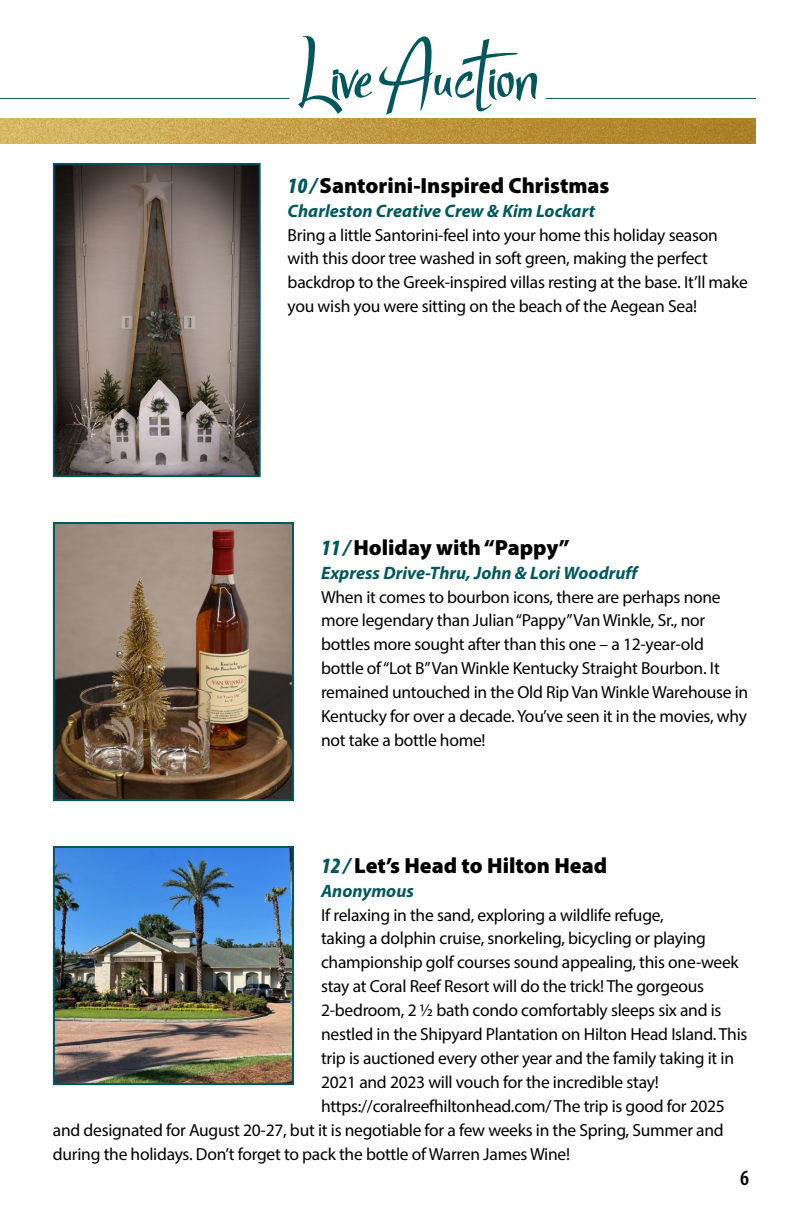
<style>
.page{position:relative;width:792px;height:1224px;background:#fff}
.page>*{position:absolute;margin:0;border:0;box-sizing:border-box;transform-origin:0 0}
.t1{font:900 22px "Myriad Pro";color:#000}
.t2{font:600 condensed 22px "Myriad Pro";color:#000}
.t3{font:italic 700 18px "Myriad Pro";color:#00585c}
.t4{font:17.6px/24px "Myriad Pro";letter-spacing:-.015em;color:#000}
.s1{font-style:italic;font-stretch:condensed;color:#00585c}
</style>
<div class="page">
<svg style="left:298px;top:36px;width:74px;height:78px"></svg>
<svg style="left:379px;top:36px;width:158px;height:79px"></svg>
<hr style="left:0;top:98px;width:289px;height:1px;background:#00585c">
<hr style="left:546px;top:98px;width:210px;height:1px;background:#00585c">
<img style="left:56px;top:166px;width:202px;height:308px">
<div style="left:53px;top:163px;width:208px;height:314px;border:2px solid #00585c"></div>
<img style="left:56px;top:525px;width:235px;height:273px">
<div style="left:53px;top:522px;width:241px;height:279px;border:2px solid #00585c"></div>
<img style="left:56px;top:849px;width:235px;height:233px">
<div style="left:53px;top:846px;width:241px;height:239px;border:2px solid #00585c"></div>
<img style="left:0;top:119px;width:756px;height:25px">
<p class="t1" style="left:288px;top:170px;width:323px"><span class="s1">10 /</span> Santorini-Inspired Christmas</p>
<p class="t3" style="left:288px;top:199px;width:309px">Charleston Creative Crew &amp; Kim Lockart</p>
<p class="t4" style="left:288px;top:222px;width:462px">Bring a little Santorini-feel into your home this holiday season with this door tree washed in soft green, making the perfect backdrop to the Greek-inspired villas resting at the base. It’ll make you wish you were sitting on the beach of the Aegean Sea!</p>
<p class="t1" style="left:321px;top:532px;width:250px"><span class="s1">11 /</span> Holiday with “Pappy”</p>
<p class="t3" style="left:321px;top:561px;width:318px">Express Drive-Thru, John &amp; Lori Woodruff</p>
<p class="t4" style="left:321px;top:584px;width:429px">When it comes to bourbon icons, there are perhaps none more legendary than Julian “Pappy” Van Winkle, Sr., nor bottles more sought after than this one – a 12-year-old bottle of “Lot B” Van Winkle Kentucky Straight Bourbon. It remained untouched in the Old Rip Van Winkle Warehouse in Kentucky for over a decade. You’ve seen it in the movies, why not take a bottle home!</p>
<p class="t1" style="left:321px;top:850px;width:288px"><span class="s1">12 /</span> Let’s Head to Hilton Head</p>
<p class="t3" style="left:321px;top:879px;width:94px">Anonymous</p>
<p class="t4" style="left:321px;top:902px;width:344px">If relaxing in the sand, exploring a wildlife refuge,</p>
<p class="t4" style="left:321px;top:926px;width:386px">taking a dolphin cruise, snorkeling, bicycling or playing</p>
<p class="t4" style="left:321px;top:950px;width:419px">championship golf courses sound appealing, this one-week</p>
<p class="t4" style="left:321px;top:974px;width:385px">stay at Coral Reef Resort will do the trick! The gorgeous</p>
<p class="t4" style="left:321px;top:998px;width:402px">2-bedroom, 2 ½ bath condo comfortably sleeps six and is</p>
<p class="t4" style="left:321px;top:1022px;width:428px">nestled in the Shipyard Plantation on Hilton Head Island. This</p>
<p class="t4" style="left:321px;top:1046px;width:415px">trip is auctioned every other year and the family taking it in</p>
<p class="t4" style="left:321px;top:1070px;width:339px">2021 and 2023 will vouch for the incredible stay!</p>
<p class="t4" style="left:321px;top:1094px;width:405px">https://coralreefhiltonhead.com/ The trip is good for 2025</p>
<p class="t4" style="left:53px;top:1118px;width:672px">and designated for August 20-27, but it is negotiable for a few weeks in the Spring, Summer and</p>
<p class="t4" style="left:53px;top:1142px;width:519px">during the holidays. Don’t forget to pack the bottle of Warren James Wine!</p>
<p class="t2" style="left:740px;top:1165px;width:10px">6</p>
</div>
